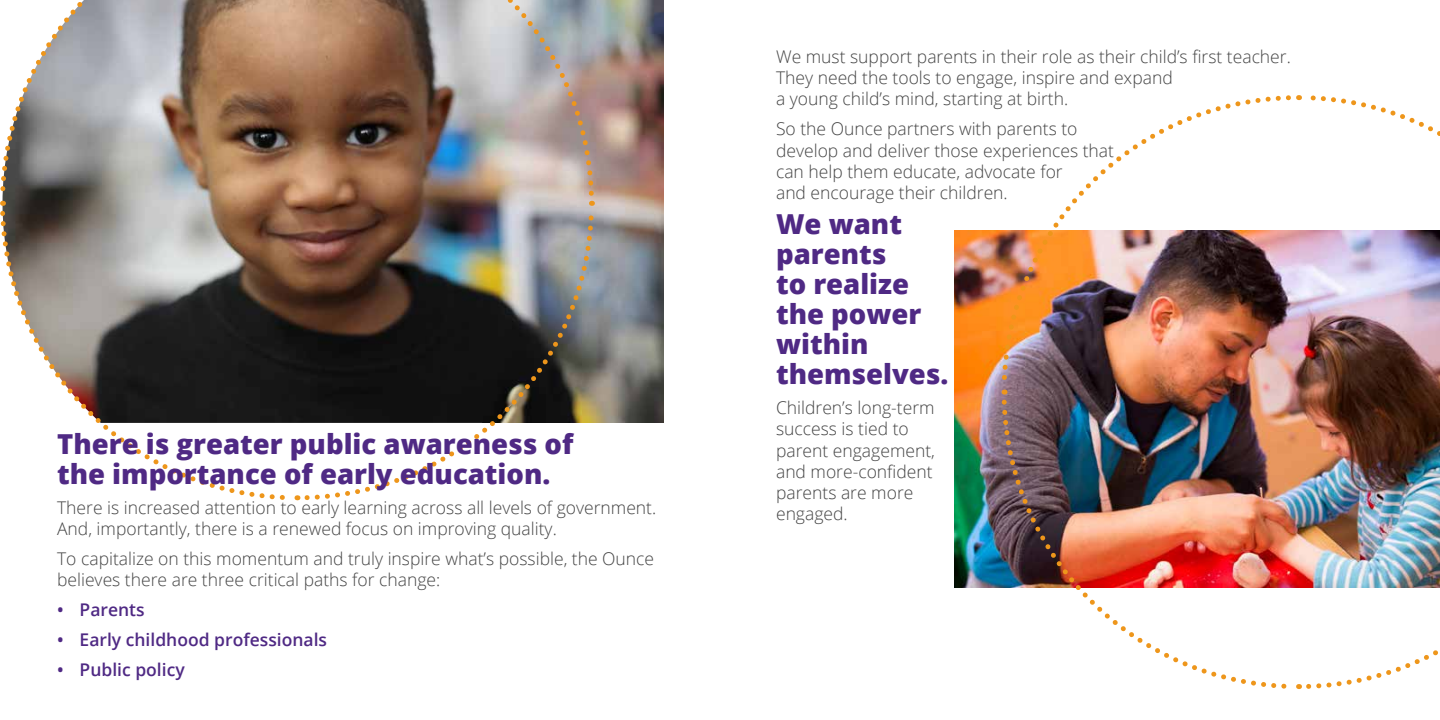
<style>
.page{position:relative;width:1440px;height:720px;background:#fff}
.page>*{position:absolute;margin:0;border:0;box-sizing:border-box;transform-origin:0 0}
.t1{font:800 27.5px/30px "Open Sans";color:#4f2984}
.t2{font:300 17.5px/21.2px "Open Sans";color:#444}
.t3{font:600 17.5px "Open Sans";color:#4f2984}
</style>
<div class="page">
<img style="left:591px;top:0;width:73px;height:423px">
<img style="left:2px;top:0;width:589px;height:423px">
<img style="left:302px;top:203px;width:295px;height:298px">
<img style="left:297px;top:0;width:299px;height:198px">
<svg style="left:0;top:0;width:292px;height:203px;background:#a99a8f"></svg>
<svg style="left:0;top:208px;width:297px;height:293px"></svg>
<img style="left:954px;top:230px;width:486px;height:357px">
<img style="left:1298px;top:95px;width:142px;height:292px">
<img style="left:999px;top:95px;width:295px;height:297px">
<img style="left:999px;top:397px;width:300px;height:292px">
<img style="left:1299px;top:390px;width:141px;height:299px">
<h1 class="t1" style="left:57px;top:427px;width:518px">There is greater public awareness of the importance of early education.</h1>
<p class="t2" style="left:57px;top:496px;width:601px">There is increased attention to early learning across all levels of government.<br>And, importantly, there is a renewed focus on improving quality.</p>
<p class="t2" style="left:57px;top:547px;width:599px">To capitalize on this momentum and truly inspire what’s possible, the Ounce believes there are three critical paths for change:</p>
<p class="t3" style="left:57px;top:598px;width:89px">• Parents</p>
<p class="t3" style="left:57px;top:628px;width:272px">• Early childhood professionals</p>
<p class="t3" style="left:57px;top:658px;width:129px">• Public policy</p>
<p class="t2" style="left:776px;top:45px;width:516px">We must support parents in their role as their child’s first teacher.<br>They need the tools to engage, inspire and expand<br>a young child’s mind, starting at birth.</p>
<p class="t2" style="left:776px;top:118px;width:340px">So the Ounce partners with parents to develop and deliver those experiences that can help them educate, advocate for<br>and encourage their children.</p>
<h1 class="t1" style="left:776px;top:208px;width:174px">We want parents<br>to realize the power within themselves.</h1>
<p class="t2" style="left:776px;top:397px;width:160px">Children’s long-term success is tied to parent engagement, and more-confident parents are more engaged.</p>
</div>
